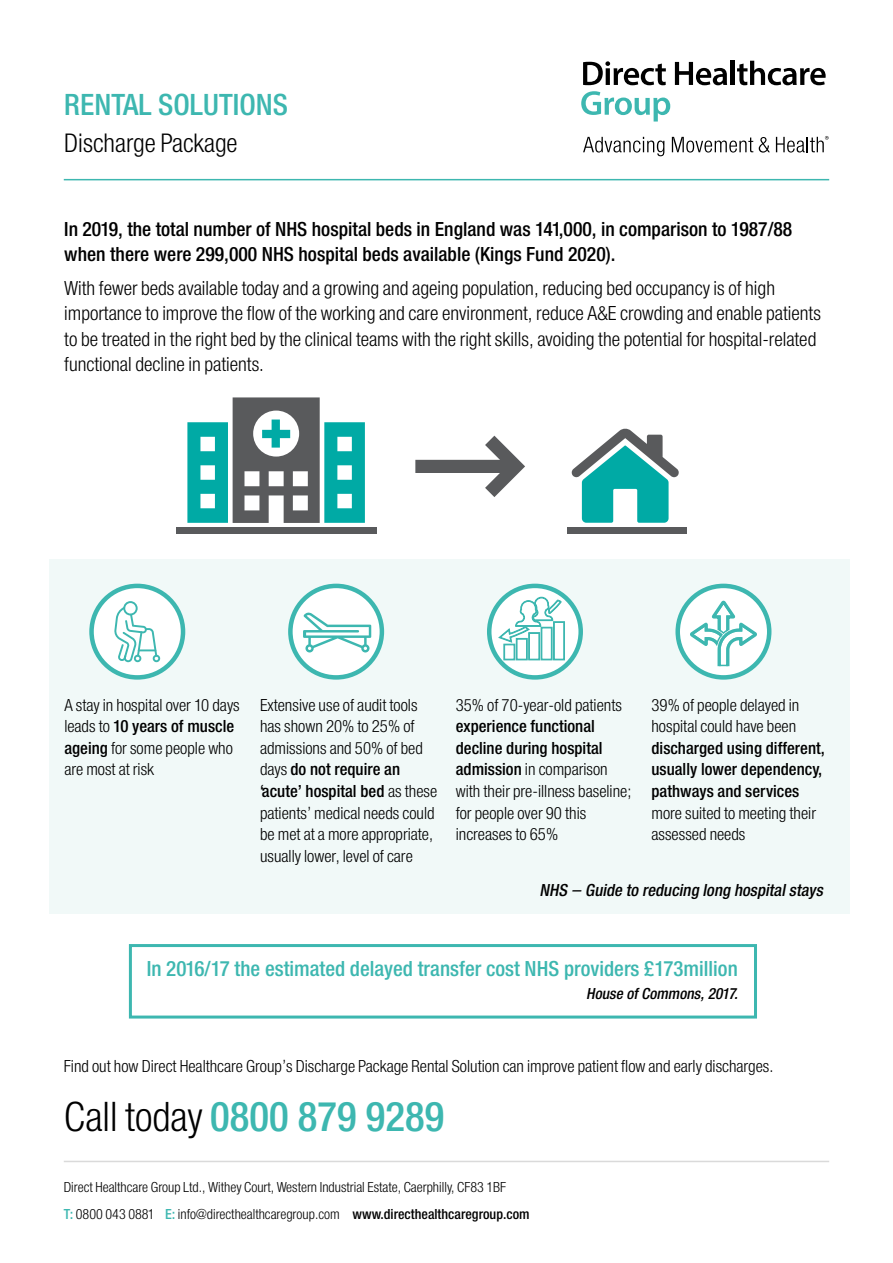
<style>
.page{position:relative;width:893px;height:1263px;background:#fff}
.page>*{position:absolute;margin:0;border:0;box-sizing:border-box;transform-origin:0 0}
.t1{font:43.65px "Helvetica Neue H67";color:#3db7b0}
.t2{font:31.65px "Helvetica Neue H67";color:#3db7b0}
.t3{font:27.75px "Helvetica Neue H47";color:#000}
.t4{font:22.5px "Helvetica Neue H67";color:#3db7b0}
.t5{font:21px/25.2px "Helvetica Neue H47";color:#000}
.t6{font:21px/25.2px "Helvetica Neue H67";color:#000}
.t7{font:18px/21.6px "Helvetica Neue H47";color:#000}
.t8{font:18px/21.6px "Helvetica Neue H67";color:#000}
.t9{font:italic 18px "Helvetica Neue H67";color:#000}
.t10{font:italic 16.5px "Helvetica Neue H67";color:#000}
.t11{font:15px/26.5px "Helvetica Neue H47";color:#000}
.s1{font-family:"Helvetica Neue H47"}
.s2{font-family:"Helvetica Neue H67"}
.s3{font-family:"Helvetica Neue H47";color:#000}
.s4{font-family:"Helvetica Neue H67";color:#3db7b0}
</style>
<div class="page">
<div style="left:129px;top:944px;width:628px;height:74px;border:3px solid #3db7b0"></div>
<div style="left:49px;top:559px;width:800px;height:354px;background:#f1f9f8"></div>
<svg style="left:583px;top:61px;width:83px;height:24px"></svg>
<svg style="left:675px;top:62px;width:52px;height:23px"></svg>
<hr style="left:731px;top:61px;width:4px;height:24px;background:#000">
<svg style="left:737px;top:61px;width:89px;height:24px"></svg>
<svg style="left:581px;top:91px;width:89px;height:31px"></svg>
<svg style="left:583px;top:137px;width:81px;height:19px"></svg>
<svg style="left:672px;top:137px;width:81px;height:16px"></svg>
<svg style="left:759px;top:137px;width:11px;height:16px"></svg>
<svg style="left:776px;top:136px;width:53px;height:17px"></svg>
<hr style="left:64px;top:179px;width:765px;height:1px;background:#3db7b0">
<hr style="left:64px;top:1161px;width:765px;height:1px;background:#dadada">
<div style="left:176px;top:527px;width:201px;height:7px;background:#595a5c"></div>
<div style="left:567px;top:527px;width:119px;height:7px;background:#595a5c"></div>
<svg style="left:187px;top:397px;width:178px;height:126px"></svg>
<svg style="left:571px;top:428px;width:108px;height:95px"></svg>
<div style="left:415px;top:460px;width:101px;height:13px;background:#595a5c"></div>
<svg style="left:471px;top:435px;width:54px;height:62px"></svg>
<div style="left:92px;top:586px;width:91px;height:91px;background:#fff;border-radius:50%"></div>
<div style="left:89px;top:584px;width:96px;height:96px;border:4px solid #3db7b0;border-radius:50%"></div>
<svg style="left:290px;top:586px;width:92px;height:91px;fill:#fff"></svg>
<div style="left:288px;top:584px;width:96px;height:96px;border:4px solid #3db7b0;border-radius:50%"></div>
<svg style="left:489px;top:586px;width:92px;height:91px;fill:#fff"></svg>
<div style="left:487px;top:584px;width:96px;height:96px;border:4px solid #3db7b0;border-radius:50%"></div>
<svg style="left:678px;top:586px;width:91px;height:91px;fill:#fff"></svg>
<div style="left:675px;top:584px;width:96px;height:96px;border:4px solid #3db7b0;border-radius:50%"></div>
<svg style="left:303px;top:612px;width:68px;height:40px"></svg>
<svg style="left:114px;top:601px;width:46px;height:61px"></svg>
<svg style="left:688px;top:600px;width:71px;height:67px"></svg>
<svg style="left:497px;top:596px;width:68px;height:65px"></svg>
<h2 class="t2" style="left:64px;top:83px;width:225px">RENTAL SOLUTIONS</h2>
<h3 class="t3" style="left:64px;top:124px;width:175px">Discharge Package</h3>
<p class="t6" style="left:64px;top:218px;width:730px">In 2019, the total number of NHS hospital beds in England was 141,000, in comparison to 1987/88 when there were 299,000 NHS hospital beds available (Kings Fund 2020).</p>
<p class="t5" style="left:64px;top:277px;width:758px">With fewer beds available today and a growing and ageing population, reducing bed occupancy is of high importance to improve the flow of the working and care environment, reduce A&amp;E crowding and enable patients to be treated in the right bed by the clinical teams with the right skills, avoiding the potential for hospital-related functional decline in patients.</p>
<p class="t7" style="left:64px;top:695px;width:177px">A stay in hospital over 10 days</p>
<p class="t8" style="left:64px;top:717px;width:171px"><span class="s1">leads to</span> 10 years of muscle</p>
<p class="t7" style="left:64px;top:738px;width:170px"><span class="s2">ageing</span> for some people who are most at risk</p>
<p class="t7" style="left:260px;top:695px;width:164px">Extensive use of audit tools has shown 20% to 25% of admissions and 50% of bed</p>
<p class="t8" style="left:260px;top:760px;width:179px"><span class="s1">days</span> do not require an ‘acute’ hospital bed <span class="s1">as these</span></p>
<p class="t7" style="left:260px;top:803px;width:176px;text-align:justify">patients’ medical needs could be met at a more appropriate, usually lower, level of care</p>
<p class="t7" style="left:456px;top:695px;width:168px">35% of 70-year-old patients</p>
<p class="t8" style="left:456px;top:717px;width:148px">experience functional decline during hospital</p>
<p class="t7" style="left:456px;top:760px;width:177px"><span class="s2">admission</span> in comparison with their pre-illness baseline; for people over 90 this increases to 65%</p>
<p class="t7" style="left:651px;top:695px;width:149px">39% of people delayed in hospital could have been</p>
<p class="t8" style="left:651px;top:738px;width:175px">discharged using different, usually lower dependency, pathways and services</p>
<p class="t7" style="left:651px;top:803px;width:166px">more suited to meeting their assessed needs</p>
<p class="t9" style="left:539px;top:877px;width:290px">NHS– Guidetoreducinglonghospitalstays</p>
<p class="t4" style="left:147px;top:953px;width:593px">In 2016/17 the estimated delayed transfer cost NHS providers £173million</p>
<p class="t10" style="left:586px;top:982px;width:158px">HouseofCommons,2017.</p>
<p class="t7" style="left:64px;top:1057px;width:711px">Find out how Direct Healthcare Group’s Discharge Package Rental Solution can improve patient flow and early discharges.</p>
<h1 class="t1" style="left:64px;top:1087px;width:382px"><span class="s3">Call today</span> 0800 879 9289</h1>
<p class="t11" style="left:64px;top:1175px;width:467px">Direct Healthcare Group Ltd., Withey Court, Western Industrial Estate, Caerphilly, CF83 1BF<br><span class="s4">T:</span> 0800 043 0881 <span class="s4">E:</span> info@directhealthcaregroup.com <span class="s2">www.directhealthcaregroup.com</span></p>
</div>
